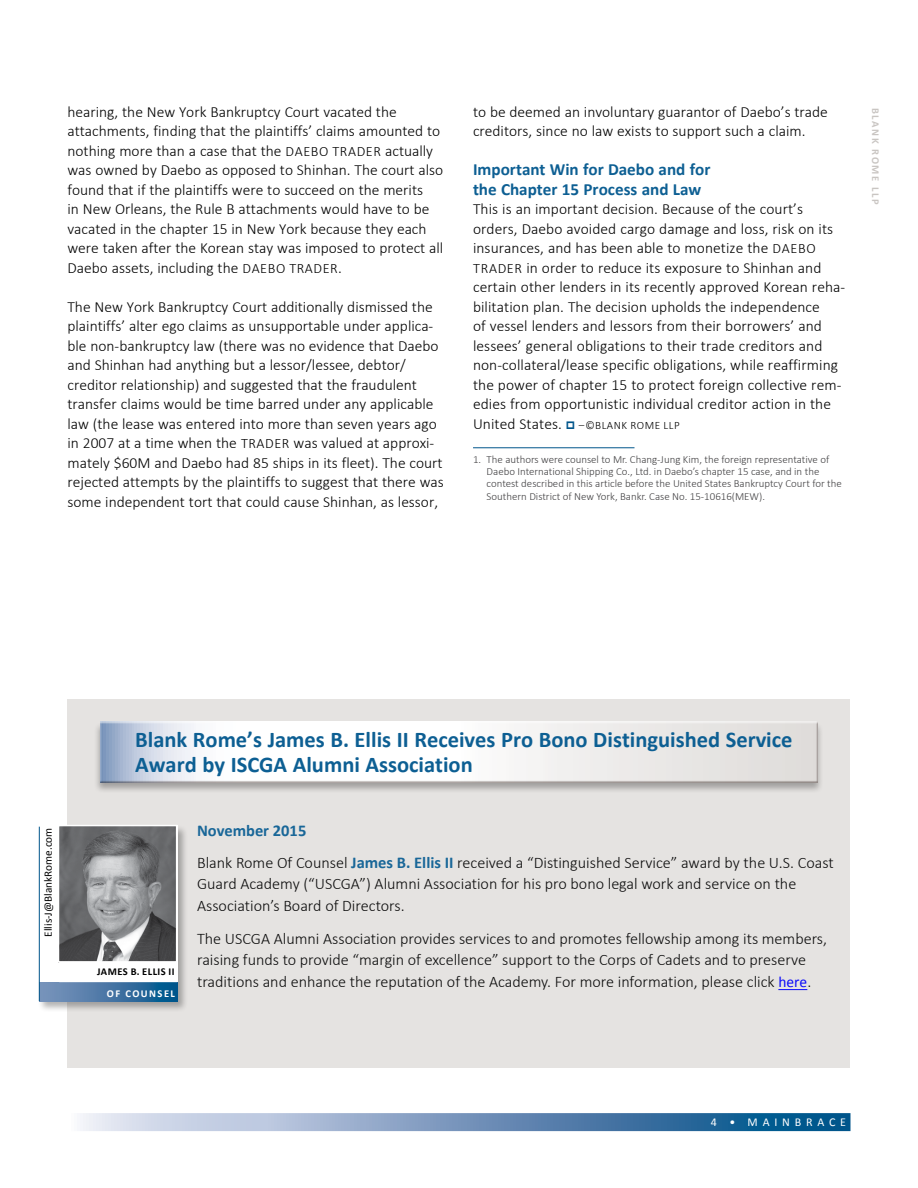
<style>
.page{position:relative;width:918px;height:1188px;background:#fff}
.page>*{position:absolute;margin:0;border:0;box-sizing:border-box;transform-origin:0 0}
.t1{font:700 22.5px/24.8px "Calibri";color:#0d5f93}
.t2{font:700 17.1px/19.5px "Calibri";color:#0d5f93}
.t3{font:700 16.5px "Calibri";color:#0d5f93}
.t4{font:300 16.2px/21.1px "Calibri";color:#000}
.t5{font:300 15.45px/19.5px "Calibri";color:#000}
.t6{font:12px "Calibri";letter-spacing:.4em;color:#fff}
.t7{font:300 11.25px "Calibri";letter-spacing:.045em;color:#000}
.t8{font:11.25px "Calibri";color:#000}
.t9{font:300 10.8px/12.5px "Calibri";color:#414042}
.t10{font:700 10.5px "Calibri";letter-spacing:.04em;color:#000}
.t11{font:700 10.5px "Calibri";letter-spacing:.15em;color:#c9c5c2}
.t12{font:700 10.5px "Calibri";letter-spacing:.14em;color:#fff}
.s1{font-size:14.25px}
.s2{font-size:15.45px}
.s3{font-weight:700;font-size:16.5px;color:#0d5f93}
.s4{font-weight:400;font-size:15.45px;color:#0000fa}
</style>
<div class="page">
<svg style="left:80px;top:1113px;width:770px;height:18px;background:#7398bc"></svg>
<div style="left:68px;top:699px;width:782px;height:368px;background:#e4e2e0"></div>
<svg style="left:778px;top:989px;width:29px;height:1px"></svg>
<hr style="left:473px;top:447px;width:161px;height:1px;background:#00558b">
<div style="left:94px;top:721px;width:730px;height:73px;background:#000;opacity:.3"></div>
<div style="left:98px;top:721px;width:722px;height:62px;background:#554742;opacity:.5"></div>
<div style="left:38px;top:824px;width:150px;height:188px;background:#000;opacity:.3"></div>
<div style="left:39px;top:825px;width:138px;height:175px;background:#fff"></div>
<img style="left:61px;top:828px;width:113px;height:132px">
<div style="left:58px;top:825px;width:119px;height:138px;border:2px solid #fff"></div>
<svg style="left:40px;top:982px;width:137px;height:19px;background:#4376a4"></svg>
<div style="left:59px;top:961px;width:118px;height:21px;border:2px solid #fff"></div>
<hr style="left:39px;top:827px;width:1px;height:174px;background:#00558b">
<p class="t5" style="left:67px;top:102px;width:377px">hearing, the New York Bankruptcy Court vacated the attachments, finding that the plaintiffs’ claims amounted to nothing more than a case that the <span class="s1">DAEBO TRADER</span> actually was owned by Daebo as opposed to Shinhan. The court also found that if the plaintiffs were to succeed on the merits<br>in New Orleans, the Rule B attachments would have to be vacated in the chapter 15 in New York because they each were taken after the Korean stay was imposed to protect all Daebo assets, including the <span class="s1">DAEBO TRADER</span>.</p>
<p class="t5" style="left:68px;top:297px;width:378px">The New York Bankruptcy Court additionally dismissed the plaintiffs’ alter ego claims as unsupportable under applica&shy;ble non-bankruptcy law (there was no evidence that Daebo and Shinhan had anything but a lessor/lessee, debtor/ creditor relationship) and suggested that the fraudulent transfer claims would be time barred under any applicable law (the lease was entered into more than seven years ago in 2007 at a time when the <span class="s1">TRADER</span> was valued at approxi&shy;mately $60M and Daebo had 85 ships in its fleet). The court rejected attempts by the plaintiffs to suggest that there was some independent tort that could cause Shinhan, as lessor,</p>
<p class="t5" style="left:473px;top:102px;width:356px">to be deemed an involuntary guarantor of Daebo’s trade creditors, since no law exists to support such a claim.</p>
<p class="t2" style="left:473px;top:159px;width:239px">Important Win for Daebo and for the Chapter 15 Process and Law</p>
<p class="t5" style="left:473px;top:199px;width:374px">This is an important decision. Because of the court’s orders, Daebo avoided cargo damage and loss, risk on its insurances, and has been able to monetize the <span class="s1">DAEBO TRADER</span> in order to reduce its exposure to Shinhan and certain other lenders in its recently approved Korean reha&shy;bilitation plan. The decision upholds the independence<br>of vessel lenders and lessors from their borrowers’ and lessees’ general obligations to their trade creditors and non-collateral/lease specific obligations, while reaffirming the power of chapter 15 to protect foreign collective rem&shy;edies from opportunistic individual creditor action in the</p>
<p class="t7" style="left:473px;top:418px;width:208px"><span class="s2">United States.</span> – ©BLANK ROME LLP</p>
<p class="t9" style="left:487px;top:453px;width:357px;text-indent:-14px">1. The authors were counsel to Mr. Chang-Jung Kim, the foreign representative of Daebo International Shipping Co., Ltd. in Daebo’s chapter 15 case, and in the contest described in this article before the United States Bankruptcy Court for the Southern District of New York, Bankr. Case No. 15-10616(MEW).</p>
<p class="t11" style="left:883px;top:108px;width:98px;rotate:90deg">BLANK ROME LLP</p>
<p class="t8" style="left:40px;top:937px;width:110px;rotate:-90deg">Ellis-J@BlankRome.com</p>
<h1 class="t1" style="left:135px;top:727px;width:659px">Blank Rome’s James B. Ellis II Receives Pro Bono Distinguished Service<br>Award by ISCGA Alumni Association</h1>
<p class="t10" style="left:97px;top:964px;width:79px">JAMES B. ELLIS II</p>
<p class="t12" style="left:107px;top:986px;width:70px">OF COUNSEL</p>
<p class="t3" style="left:197px;top:819px;width:111px">November 2015</p>
<p class="t4" style="left:197px;top:852px;width:638px">Blank Rome Of Counsel <span class="s3">James B. Ellis II</span> received a “Distinguished Service” award by the U.S. Coast<br>Guard Academy (“USCGA”) Alumni Association for his pro bono legal work and service on the<br>Association’s Board of Directors.</p>
<p class="t4" style="left:197px;top:928px;width:632px">The USCGA Alumni Association provides services to and promotes fellowship among its members, raising funds to provide “margin of excellence” support to the Corps of Cadets and to preserve traditions and enhance the reputation of the Academy. For more information, please click <span class="s4">here</span>.</p>
<p class="t6" style="left:711px;top:1114px;width:137px">4 • MAINBRACE</p>
</div>
